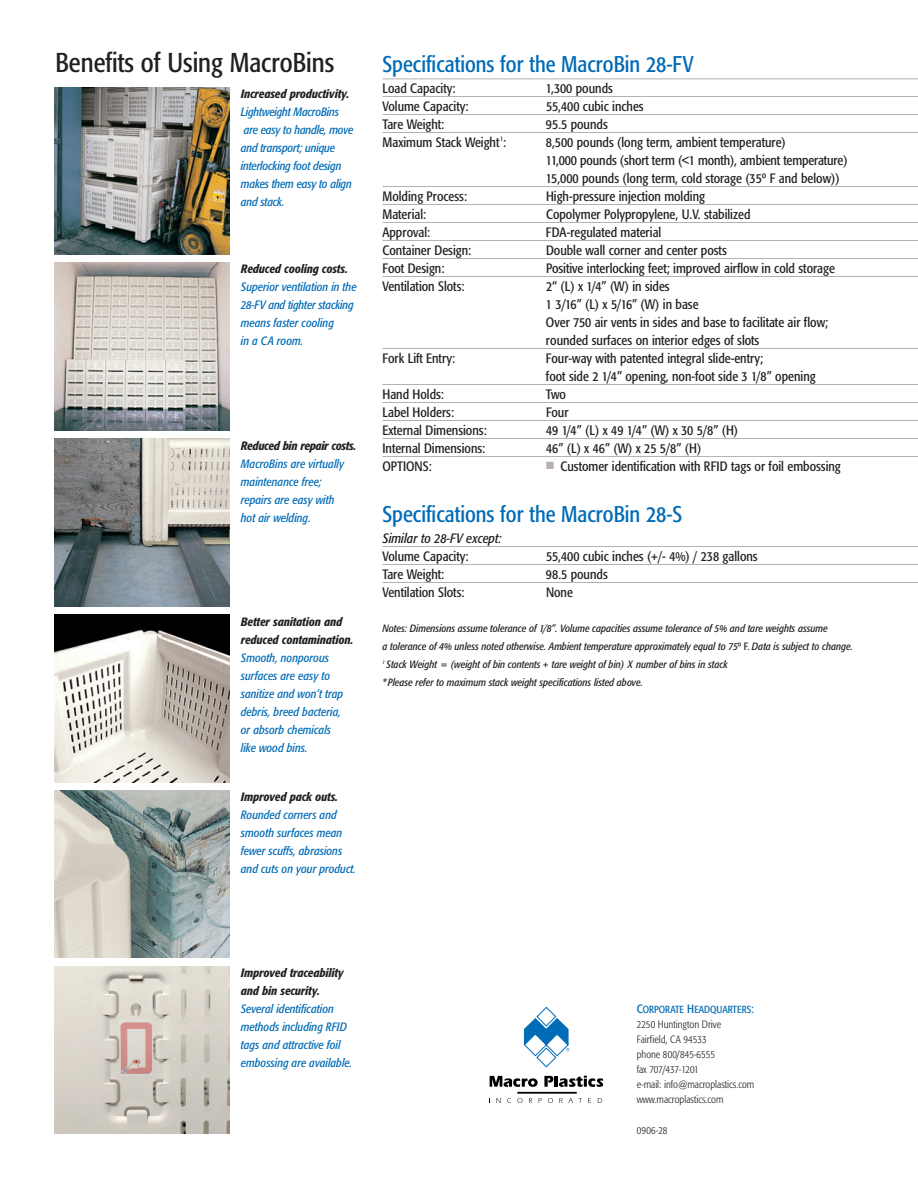
<style>
.page{position:relative;width:918px;height:1188px;background:#fff}
.page>*{position:absolute;margin:0;border:0;box-sizing:border-box;transform-origin:0 0}
.t1{font:condensed 27px "Formata";color:#231f20}
.t2{font:condensed 22.5px "Formata";color:#006bb6}
.t3{font:condensed 13.5px/18px "Formata";color:#231f20}
.t4{font:italic condensed 13.5px "Formata";color:#231f20}
.t5{font:italic condensed 12px/18px "Formata";color:#006bb6}
.t6{font:italic 500 condensed 12px/18px "Formata";color:#231f20}
.t7{font:italic condensed 10.5px/18px "Formata";color:#231f20}
.t8{font:300 condensed 10.5px/15px "Formata";color:#231f20}
.t9{font:condensed 10.2px "Formata";color:#006bb6}
.s1{color:#b8b1ae}
.s2{font-style:normal}
.s3{font-size:12px}
</style>
<div class="page">
<hr style="left:382px;top:79px;width:536px;height:1px;background:#b8b1ae">
<hr style="left:382px;top:96px;width:536px;height:1px;background:#b8b1ae">
<hr style="left:382px;top:114px;width:536px;height:1px;background:#b8b1ae">
<hr style="left:382px;top:132px;width:536px;height:1px;background:#b8b1ae">
<hr style="left:382px;top:186px;width:536px;height:1px;background:#b8b1ae">
<hr style="left:382px;top:204px;width:536px;height:1px;background:#b8b1ae">
<hr style="left:382px;top:222px;width:536px;height:1px;background:#b8b1ae">
<hr style="left:382px;top:240px;width:536px;height:1px;background:#b8b1ae">
<hr style="left:382px;top:258px;width:536px;height:1px;background:#b8b1ae">
<hr style="left:382px;top:276px;width:536px;height:1px;background:#b8b1ae">
<hr style="left:382px;top:348px;width:536px;height:1px;background:#b8b1ae">
<hr style="left:382px;top:384px;width:536px;height:1px;background:#b8b1ae">
<hr style="left:382px;top:402px;width:536px;height:1px;background:#b8b1ae">
<hr style="left:382px;top:420px;width:536px;height:1px;background:#b8b1ae">
<hr style="left:382px;top:438px;width:536px;height:1px;background:#b8b1ae">
<hr style="left:382px;top:456px;width:536px;height:1px;background:#b8b1ae">
<hr style="left:382px;top:546px;width:536px;height:1px;background:#b8b1ae">
<hr style="left:382px;top:564px;width:536px;height:1px;background:#b8b1ae">
<hr style="left:382px;top:582px;width:536px;height:1px;background:#b8b1ae">
<svg style="left:523px;top:1006px;width:46px;height:62px"></svg>
<svg style="left:490px;top:1076px;width:48px;height:11px"></svg>
<svg style="left:544px;top:1076px;width:9px;height:11px"></svg>
<hr style="left:554px;top:1076px;width:4px;height:11px;background:#000">
<svg style="left:559px;top:1076px;width:44px;height:11px"></svg>
<svg style="left:496px;top:1098px;width:5px;height:5px"></svg>
<svg style="left:507px;top:1098px;width:4px;height:5px"></svg>
<svg style="left:517px;top:1098px;width:5px;height:5px"></svg>
<svg style="left:529px;top:1098px;width:3px;height:5px"></svg>
<svg style="left:548px;top:1098px;width:5px;height:5px"></svg>
<svg style="left:560px;top:1098px;width:22px;height:5px"></svg>
<svg style="left:598px;top:1098px;width:4px;height:5px"></svg>
<hr style="left:517px;top:1092px;width:60px;height:2px;background:#000">
<img style="left:54px;top:87px;width:176px;height:167px">
<img style="left:54px;top:263px;width:176px;height:167px">
<img style="left:54px;top:439px;width:176px;height:167px">
<img style="left:54px;top:615px;width:176px;height:167px">
<img style="left:54px;top:790px;width:176px;height:168px">
<img style="left:54px;top:966px;width:176px;height:168px">
<h1 class="t1" style="left:56px;top:51px;width:280px">Benefits of Using MacroBins</h1>
<p class="t6" style="left:241px;top:85px;width:110px">Increased productivity.</p>
<p class="t5" style="left:241px;top:103px;width:114px">Lightweight MacroBins are easy to handle, move and transport; unique interlocking foot design makes them easy to align and stack.</p>
<p class="t6" style="left:241px;top:261px;width:108px">Reduced cooling costs.</p>
<p class="t5" style="left:241px;top:279px;width:117px">Superior ventilation in the<br>28-FV and tighter stacking means faster cooling<br>in a CA room.</p>
<p class="t6" style="left:241px;top:438px;width:117px">Reduced bin repair costs.</p>
<p class="t5" style="left:241px;top:456px;width:105px">MacroBins are virtually maintenance free; repairs are easy with hot air welding.</p>
<p class="t6" style="left:241px;top:613px;width:114px">Better sanitation and reduced contamination.</p>
<p class="t5" style="left:241px;top:649px;width:104px">Smooth, nonporous surfaces are easy to sanitize and won’t trap debris, breed bacteria, or absorb chemicals like wood bins.</p>
<p class="t6" style="left:241px;top:789px;width:99px">Improved pack outs.</p>
<p class="t5" style="left:241px;top:807px;width:117px">Rounded corners and smooth surfaces mean fewer scuffs, abrasions and cuts on your product.</p>
<h2 class="t2" style="left:382px;top:55px;width:312px">Specifications for the MacroBin 28-FV</h2>
<p class="t3" style="left:382px;top:80px;width:75px">Load Capacity:</p>
<p class="t3" style="left:546px;top:80px;width:68px">1,300 pounds</p>
<p class="t3" style="left:382px;top:98px;width:88px">Volume Capacity:</p>
<p class="t3" style="left:546px;top:98px;width:99px">55,400 cubic inches</p>
<p class="t3" style="left:382px;top:116px;width:63px">Tare Weight:</p>
<p class="t3" style="left:546px;top:116px;width:63px">95.5 pounds</p>
<p class="t3" style="left:382px;top:134px;width:125px">Maximum Stack Weight<sup>1</sup>:</p>
<p class="t3" style="left:546px;top:134px;width:303px">8,500 pounds (long term, ambient temperature)<br>11,000 pounds (short term (&lt;1 month), ambient temperature)<br>15,000 pounds (long term, cold storage (35º F and below))</p>
<p class="t3" style="left:382px;top:188px;width:86px">Molding Process:</p>
<p class="t3" style="left:546px;top:188px;width:161px">High-pressure injection molding</p>
<p class="t3" style="left:382px;top:206px;width:45px">Material:</p>
<p class="t3" style="left:546px;top:206px;width:206px">Copolymer Polypropylene, U.V. stabilized</p>
<p class="t3" style="left:382px;top:224px;width:49px">Approval:</p>
<p class="t3" style="left:546px;top:224px;width:117px">FDA-regulated material</p>
<p class="t3" style="left:382px;top:242px;width:90px">Container Design:</p>
<p class="t3" style="left:546px;top:242px;width:182px">Double wall corner and center posts</p>
<p class="t3" style="left:382px;top:260px;width:64px">Foot Design:</p>
<p class="t3" style="left:546px;top:260px;width:290px">Positive interlocking feet; improved airflow in cold storage</p>
<p class="t3" style="left:382px;top:278px;width:84px">Ventilation Slots:</p>
<p class="t3" style="left:546px;top:278px;width:284px">2“ (L) x 1/4” (W) in sides<br>1 3/16” (L) x 5/16” (W) in base<br>Over 750 air vents in sides and base to facilitate air flow; rounded surfaces on interior edges of slots</p>
<p class="t3" style="left:382px;top:350px;width:74px">Fork Lift Entry:</p>
<p class="t3" style="left:546px;top:350px;width:271px">Four-way with patented integral slide-entry;<br>foot side 2 1/4” opening, non-foot side 3 1/8” opening</p>
<p class="t3" style="left:382px;top:386px;width:63px">Hand Holds:</p>
<p class="t3" style="left:546px;top:386px;width:22px">Two</p>
<p class="t3" style="left:382px;top:404px;width:73px">Label Holders:</p>
<p class="t3" style="left:546px;top:404px;width:24px">Four</p>
<p class="t3" style="left:382px;top:422px;width:106px">External Dimensions:</p>
<p class="t3" style="left:546px;top:422px;width:194px">49 1/4” (L) x 49 1/4” (W) x 30 5/8” (H)</p>
<p class="t3" style="left:382px;top:440px;width:104px">Internal Dimensions:</p>
<p class="t3" style="left:546px;top:440px;width:157px">46” (L) x 46” (W) x 25 5/8” (H)</p>
<p class="t3" style="left:382px;top:458px;width:51px">OPTIONS:</p>
<p class="t3" style="left:546px;top:458px;width:296px"><span class="s1">■</span> Customer identification with RFID tags or foil embossing</p>
<h2 class="t2" style="left:382px;top:505px;width:301px">Specifications for the MacroBin 28-S</h2>
<p class="t4" style="left:382px;top:532px;width:121px">Similar to 28-FV except:</p>
<p class="t3" style="left:382px;top:548px;width:88px">Volume Capacity:</p>
<p class="t3" style="left:546px;top:548px;width:213px">55,400 cubic inches (+/- 4%) / 238 gallons</p>
<p class="t3" style="left:382px;top:566px;width:63px">Tare Weight:</p>
<p class="t3" style="left:546px;top:566px;width:63px">98.5 pounds</p>
<p class="t3" style="left:382px;top:584px;width:84px">Ventilation Slots:</p>
<p class="t3" style="left:546px;top:584px;width:28px">None</p>
<p class="t7" style="left:382px;top:620px;width:472px">Notes: Dimensions assume tolerance of 1/8”. Volume capacities assume tolerance of 5% and tare weights assume<br>a tolerance of 4% unless noted otherwise. Ambient temperature approximately equal to 75<span class="s2">º F.</span> Data is subject to change.<br><sup>1</sup> Stack Weight = (weight of bin contents + tare weight of bin) X number of bins in stack<br>* Please refer to maximum stack weight specifications listed above.</p>
<p class="t6" style="left:241px;top:964px;width:104px">Improved traceability and bin security.</p>
<p class="t5" style="left:241px;top:1000px;width:113px">Several identification methods including RFID tags and attractive foil embossing are available.</p>
<p class="t9" style="left:637px;top:1005px;width:119px"><span class="s3">C</span>ORPORATE <span class="s3">H</span>EADQUARTERS<span class="s3">:</span></p>
<p class="t8" style="left:637px;top:1018px;width:119px">2250 Huntington Drive<br>Fairfield, CA 94533<br>phone 800/845-6555<br>fax 707/437-1201<br>e-mail: info@macroplastics.com www.macroplastics.com</p>
<p class="t8" style="left:637px;top:1124px;width:32px">0906-28</p>
</div>
